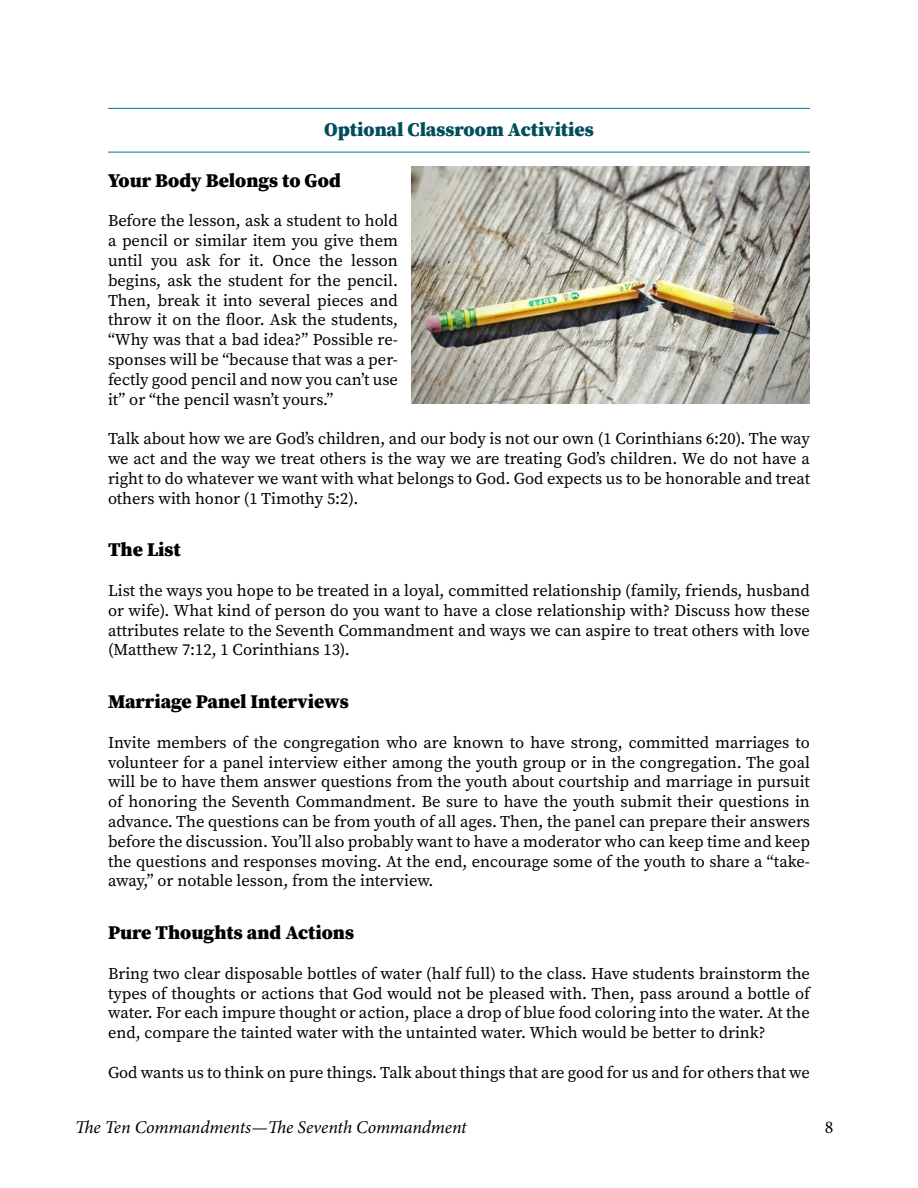
<style>
.page{position:relative;width:918px;height:1188px;background:#fff}
.page>*{position:absolute;margin:0;border:0;box-sizing:border-box;transform-origin:0 0}
.Body_Text{font:900 19.5px "Source Serif Pro";color:#000}
.Objectives{font:900 19.5px "Source Serif Pro";color:#004d5c}
.t1{font:italic 18px "Minion Pro";letter-spacing:-.005em;color:#000}
.t2{font:18px "Minion Pro";color:#000}
.Body_Text-2{font:16.5px/19.8px "Source Serif Pro";color:#000;text-align:justify}
</style>
<div class="page">
<hr style="left:108px;top:152px;width:702px;height:1px;background:#00778c">
<hr style="left:108px;top:108px;width:702px;height:1px;background:#00778c">
<img style="left:411px;top:166px;width:399px;height:238px">
<p class="Objectives" style="left:324px;top:116px;width:271px">Optional Classroom Activities</p>
<p class="Body_Text" style="left:108px;top:167px;width:234px">Your Body Belongs to God</p>
<p class="Body_Text-2" style="left:108px;top:211px;width:291px">Before the lesson, ask a student to hold a pencil or similar item you give them until you ask for it. Once the lesson begins, ask the student for the pencil.<br>Then, break it into several pieces and throw it on the floor. Ask the students, “Why was that a bad idea?” Possible re&shy;sponses will be “because that was a per&shy;fectly good pencil and now you can’t use it” or “the pencil wasn’t yours.”</p>
<p class="Body_Text-2" style="left:108px;top:429px;width:704px">Talk about how we are God’s children, and our body is not our own (1 Corinthians 6:20). The way we act and the way we treat others is the way we are treating God’s children. We do not have a right to do whatever we want with what belongs to God. God expects us to be honorable and treat others with honor (1 Timothy 5:2).</p>
<p class="Body_Text" style="left:108px;top:536px;width:74px">The List</p>
<p class="Body_Text-2" style="left:108px;top:580px;width:704px">List the ways you hope to be treated in a loyal, committed relationship (family, friends, husband or wife). What kind of person do you want to have a close relationship with? Discuss how these attributes relate to the Seventh Commandment and ways we can aspire to treat others with love (Matthew 7:12, 1 Corinthians 13).</p>
<p class="Body_Text" style="left:108px;top:688px;width:242px">Marriage Panel Interviews</p>
<p class="Body_Text-2" style="left:108px;top:732px;width:704px">Invite members of the congregation who are known to have strong, committed marriages to volunteer for a panel interview either among the youth group or in the congregation. The goal will be to have them answer questions from the youth about courtship and marriage in pursuit of honoring the Seventh Commandment. Be sure to have the youth submit their questions in advance. The questions can be from youth of all ages. Then, the panel can prepare their answers before the discussion. You’ll also probably want to have a moderator who can keep time and keep the questions and responses moving. At the end, encourage some of the youth to share a “take&shy;away,” or notable lesson, from the interview.</p>
<p class="Body_Text" style="left:108px;top:919px;width:248px">Pure Thoughts and Actions</p>
<p class="Body_Text-2" style="left:108px;top:963px;width:704px">Bring two clear disposable bottles of water (half full) to the class. Have students brainstorm the types of thoughts or actions that God would not be pleased with. Then, pass around a bottle of water. For each impure thought or action, place a drop of blue food coloring into the water. At the end, compare the tainted water with the untainted water. Which would be better to drink?</p>
<p class="Body_Text-2" style="left:108px;top:1062px;width:703px">God wants us to think on pure things. Talk about things that are good for us and for others that we</p>
<p class="t1" style="left:75px;top:1115px;width:393px">The Ten Commandments—The Seventh Commandment</p>
<p class="t2" style="left:825px;top:1115px;width:10px">8</p>
</div>
